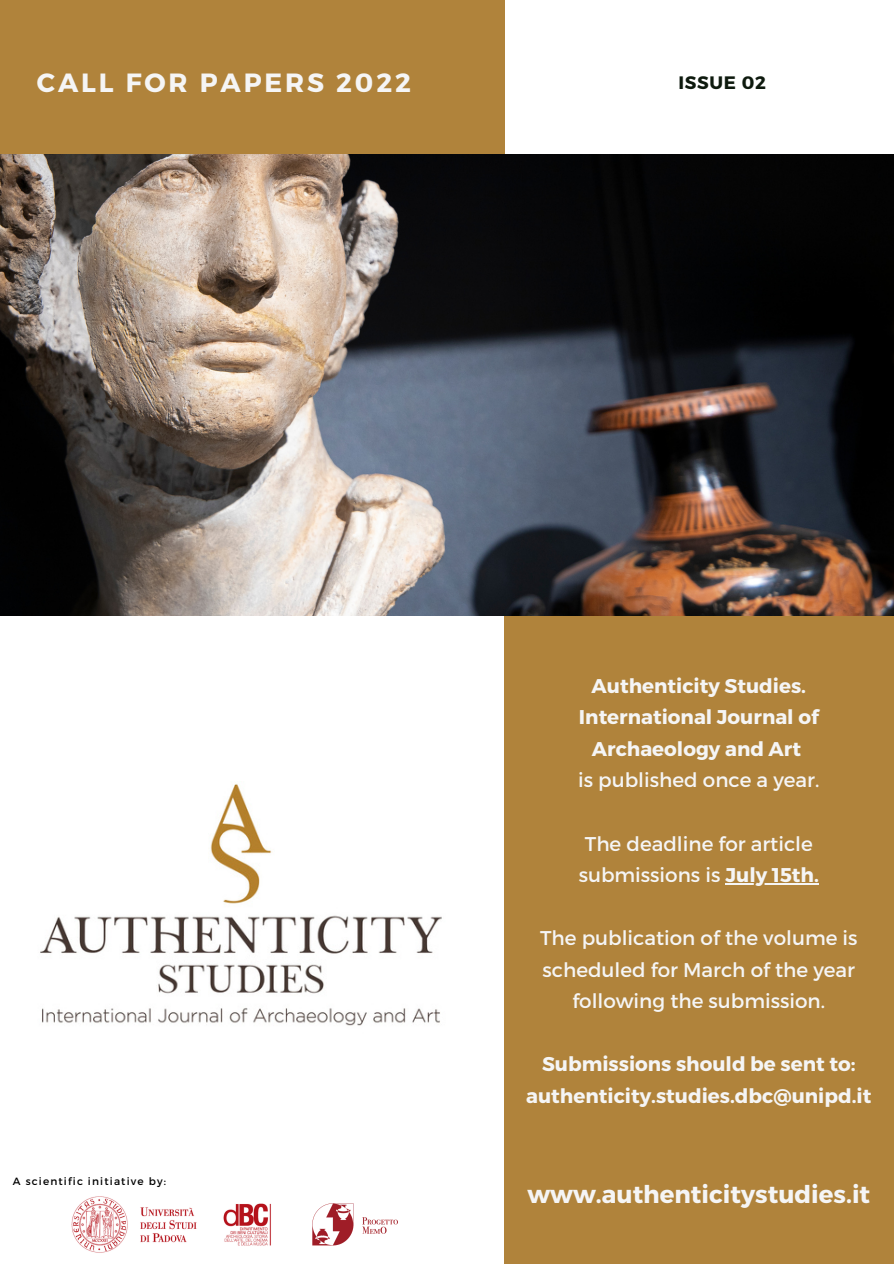
<style>
.page{position:relative;width:894px;height:1264px;background:#fff}
.page>*{position:absolute;margin:0;border:0;box-sizing:border-box;transform-origin:0 0}
.t1{font:700 26.4px "Montserrat";letter-spacing:.11em;color:#f5f5f5}
.t2{font:700 24.45px "Montserrat";color:#f5f5f5}
.t3{font:19.95px/31.5px "Montserrat";color:#f5f5f5;text-align:center}
.t4{font:700 19.95px/31.5px "Montserrat";color:#f5f5f5;text-align:center}
.t5{font:700 18px "Montserrat";letter-spacing:.04em;color:#0e1a0e}
.t6{font:10.5px "Montserrat";letter-spacing:.11em;color:#000}
.s1{font-weight:700}
</style>
<div class="page">
<div style="left:504px;top:558px;width:389px;height:705px;background:#b0833b"></div>
<div style="left:0;top:0;width:504px;height:190px;background:#b0833b"></div>
<img style="left:0;top:155px;width:893px;height:460px">
<img style="left:40px;top:783px;width:402px;height:243px">
<img style="left:312px;top:1203px;width:85px;height:42px">
<img style="left:71px;top:1196px;width:200px;height:57px">
<hr style="left:725px;top:883px;width:93px;height:1px;background:#f5f5f5">
<p class="t1" style="left:37px;top:65px;width:375px">CALL FOR PAPERS 2022</p>
<p class="t5" style="left:678px;top:71px;width:89px">ISSUE 02</p>
<p class="t4" style="left:578px;top:669px;width:241px">Authenticity Studies.<br>International Journal of<br>Archaeology and Art</p>
<p class="t3" style="left:578px;top:763px;width:243px">is published once a year.</p>
<p class="t3" style="left:578px;top:826px;width:242px">The deadline for article submissions is <span class="s1">July 15th.</span></p>
<p class="t3" style="left:540px;top:921px;width:319px">The publication of the volume is scheduled for March of the year following the submission.</p>
<p class="t6" style="left:13px;top:1174px;width:154px">A scientific initiative by:</p>
<p class="t4" style="left:526px;top:1047px;width:346px">Submissions should be sent to: authenticity.studies.dbc@unipd.it</p>
<p class="t2" style="left:527px;top:1178px;width:344px">www.authenticitystudies.it</p>
</div>
